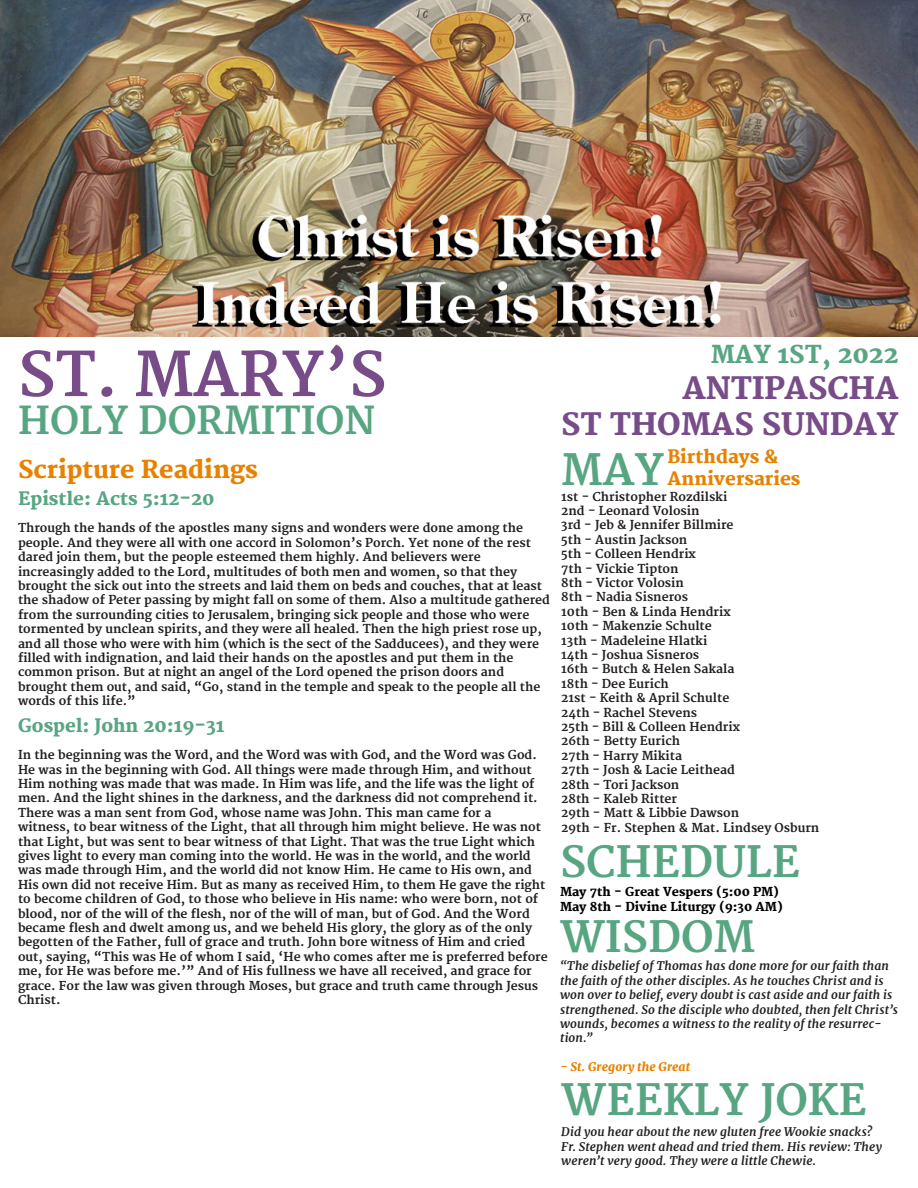
<style>
.page{position:relative;width:918px;height:1188px;background:#fff}
.page>*{position:absolute;margin:0;border:0;box-sizing:border-box;transform-origin:0 0}
.t1{font:700 60px "Merriweather";color:#784c88}
.t2{font:700 42px "Merriweather";color:#58a581}
.t3{font:700 37.5px "Merriweather";color:#58a581}
.t4{font:800 30px "Merriweather";color:#784c88}
.t5{font:800 24px "Merriweather";color:#e78200}
.t6{font:800 24px "Merriweather";color:#58a581}
.t7{font:800 18px "Merriweather";color:#58a581}
.t8{font:800 18px "Merriweather";color:#e78200}
.t9{font:700 12px/14.4px "Merriweather";color:#231f20}
.t10{font:italic 700 12px/14.4px "Merriweather";letter-spacing:.01em;color:#231f20}
.t11{font:800 12px "Merriweather";color:#000}
.t12{font:italic 800 12px "Merriweather";letter-spacing:.01em;color:#e78200}
</style>
<div class="page">
<img style="left:0;top:0;width:918px;height:336px">
<p class="t1" style="left:18px;top:340px;width:370px">ST. MARY’S</p>
<p class="t3" style="left:18px;top:398px;width:359px">HOLY DORMITION</p>
<p class="t5" style="left:18px;top:456px;width:242px">Scripture Readings</p>
<p class="t7" style="left:18px;top:489px;width:198px">Epistle: Acts 5:12-20</p>
<p class="t9" style="left:18px;top:521px;width:514px">Through the hands of the apostles many signs and wonders were done among the people. And they were all with one accord in Solomon’s Porch. Yet none of the rest dared join them, but the people esteemed them highly. And believers were</p>
<p class="t9" style="left:18px;top:565px;width:534px">increasingly added to the Lord, multitudes of both men and women, so that they brought the sick out into the streets and laid them on beds and couches, that at least the shadow of Peter passing by might fall on some of them. Also a multitude gathered from the surrounding cities to Jerusalem, bringing sick people and those who were tormented by unclean spirits, and they were all healed. Then the high priest rose up, and all those who were with him (which is the sect of the Sadducees), and they were filled with indignation, and laid their hands on the apostles and put them in the</p>
<p class="t9" style="left:18px;top:665px;width:524px">common prison. But at night an angel of the Lord opened the prison doors and brought them out, and said, “Go, stand in the temple and speak to the people all the words of this life.”</p>
<p class="t7" style="left:18px;top:715px;width:208px">Gospel: John 20:19-31</p>
<p class="t9" style="left:18px;top:748px;width:521px">In the beginning was the Word, and the Word was with God, and the Word was God.<br>He was in the beginning with God. All things were made through Him, and without Him nothing was made that was made. In Him was life, and the life was the light of men. And the light shines in the darkness, and the darkness did not comprehend it.<br>There was a man sent from God, whose name was John. This man came for a</p>
<p class="t9" style="left:18px;top:820px;width:531px">witness, to bear witness of the Light, that all through him might believe. He was not that Light, but was sent to bear witness of that Light. That was the true Light which gives light to every man coming into the world. He was in the world, and the world was made through Him, and the world did not know Him. He came to His own, and His own did not receive Him. But as many as received Him, to them He gave the right to become children of God, to those who believe in His name: who were born, not of blood, nor of the will of the flesh, nor of the will of man, but of God. And the Word became flesh and dwelt among us, and we beheld His glory, the glory as of the only begotten of the Father, full of grace and truth. John bore witness of Him and cried out, saying, “This was He of whom I said, ‘He who comes after me is preferred before me, for He was before me.’” And of His fullness we have all received, and grace for grace. For the law was given through Moses, but grace and truth came through Jesus Christ.</p>
<p class="t6" style="left:711px;top:341px;width:189px">MAY 1ST, 2022</p>
<p class="t4" style="left:682px;top:371px;width:218px">ANTIPASCHA</p>
<p class="t4" style="left:561px;top:407px;width:339px">ST THOMAS SUNDAY</p>
<p class="t2" style="left:561px;top:446px;width:104px">MAY</p>
<p class="t8" style="left:668px;top:446px;width:112px">Birthdays &amp;</p>
<p class="t8" style="left:668px;top:468px;width:135px">Anniversaries</p>
<p class="t9" style="left:561px;top:490px;width:167px">1st - Christopher Rozdilski</p>
<p class="t9" style="left:561px;top:504px;width:140px">2nd - Leonard Volosin</p>
<p class="t9" style="left:561px;top:518px;width:174px">3rd - Jeb &amp; Jennifer Billmire</p>
<p class="t9" style="left:561px;top:533px;width:128px">5th - Austin Jackson</p>
<p class="t9" style="left:561px;top:547px;width:136px">5th - Colleen Hendrix</p>
<p class="t9" style="left:561px;top:562px;width:119px">7th - Vickie Tipton</p>
<p class="t9" style="left:561px;top:576px;width:124px">8th - Victor Volosin</p>
<p class="t9" style="left:561px;top:590px;width:128px">8th - Nadia Sisneros</p>
<p class="t9" style="left:561px;top:605px;width:171px">10th - Ben &amp; Linda Hendrix</p>
<p class="t9" style="left:561px;top:619px;width:152px">10th - Makenzie Schulte</p>
<p class="t9" style="left:561px;top:634px;width:148px">13th - Madeleine Hlatki</p>
<p class="t9" style="left:561px;top:648px;width:139px">14th - Joshua Sisneros</p>
<p class="t9" style="left:561px;top:662px;width:175px">16th - Butch &amp; Helen Sakala</p>
<p class="t9" style="left:561px;top:677px;width:109px">18th - Dee Eurich</p>
<p class="t9" style="left:561px;top:691px;width:170px">21st - Keith &amp; April Schulte</p>
<p class="t9" style="left:561px;top:706px;width:137px">24th - Rachel Stevens</p>
<p class="t9" style="left:561px;top:720px;width:180px">25th - Bill &amp; Colleen Hendrix</p>
<p class="t9" style="left:561px;top:734px;width:120px">26th - Betty Eurich</p>
<p class="t9" style="left:561px;top:749px;width:122px">27th - Harry Mikita</p>
<p class="t9" style="left:561px;top:763px;width:175px">27th - Josh &amp; Lacie Leithead</p>
<p class="t9" style="left:561px;top:778px;width:120px">28th - Tori Jackson</p>
<p class="t9" style="left:561px;top:792px;width:117px">28th - Kaleb Ritter</p>
<p class="t9" style="left:561px;top:806px;width:179px">29th - Matt &amp; Libbie Dawson</p>
<p class="t9" style="left:561px;top:821px;width:259px">29th - Fr. Stephen &amp; Mat. Lindsey Osburn</p>
<p class="t2" style="left:560px;top:838px;width:242px">SCHEDULE</p>
<p class="t11" style="left:560px;top:885px;width:221px">May 7th - Great Vespers (5:00 PM)</p>
<p class="t11" style="left:560px;top:899px;width:224px">May 8th - Divine Liturgy (9:30 AM)</p>
<p class="t2" style="left:560px;top:913px;width:196px">WISDOM</p>
<p class="t10" style="left:560px;top:959px;width:339px">“The disbelief of Thomas has done more for our faith than the faith of the other disciples. As he touches Christ and is won over to belief, every doubt is cast aside and our faith is strengthened. So the disciple who doubted, then felt Christ’s wounds, becomes a witness to the reality of the resurrec&shy;tion.”</p>
<p class="t12" style="left:560px;top:1059px;width:132px">- St. Gregory the Great</p>
<p class="t2" style="left:561px;top:1075px;width:307px">WEEKLY JOKE</p>
<p class="t10" style="left:561px;top:1125px;width:312px">Did you hear about the new gluten free Wookie snacks?</p>
<p class="t10" style="left:561px;top:1139px;width:322px">Fr. Stephen went ahead and tried them. His review: They weren’t very good. They were a little Chewie.</p>
</div>
